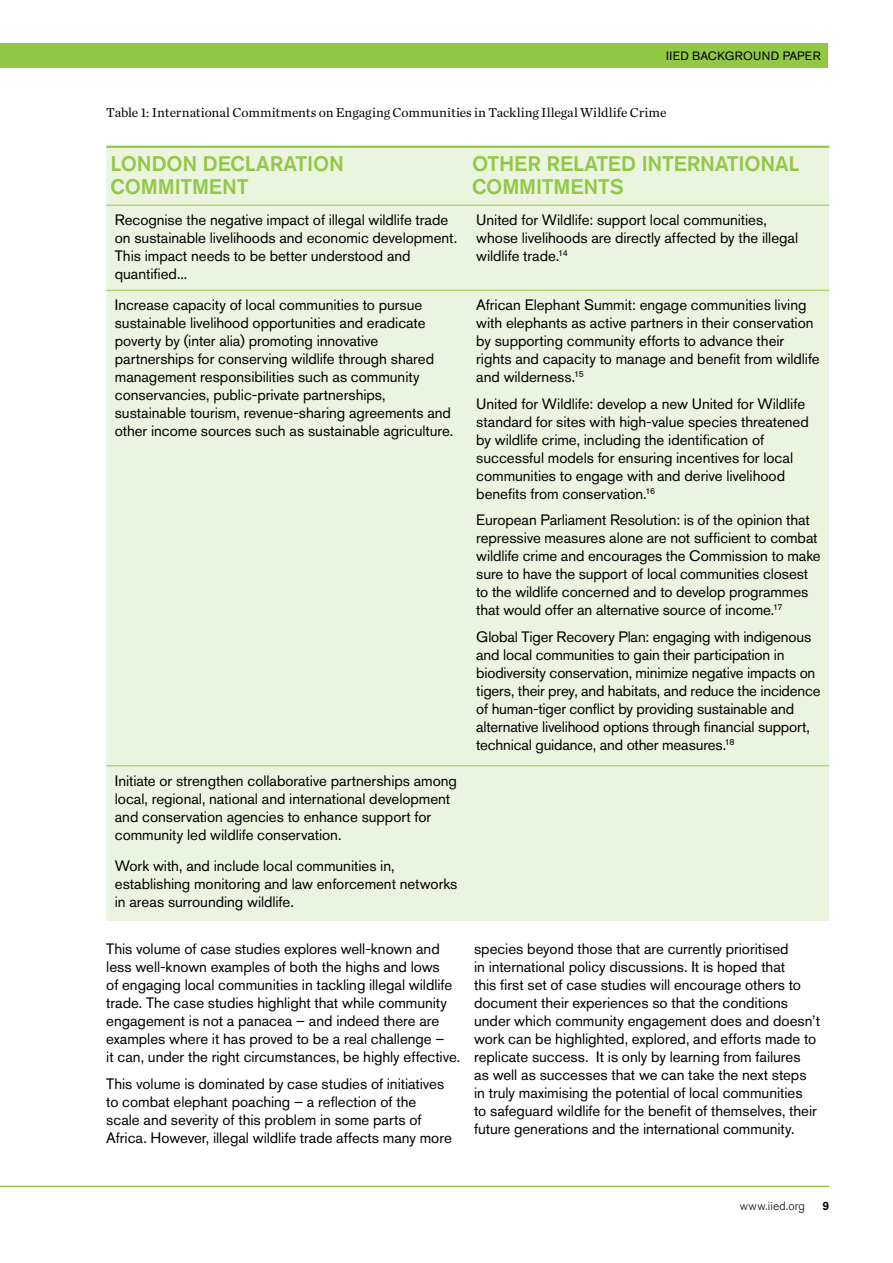
<style>
.page{position:relative;width:893px;height:1263px;background:#fff}
.page>*{position:absolute;margin:0;border:0;box-sizing:border-box;transform-origin:0 0}
.IIED_IP_table_column{font:500 21px/22.5px "Akzidenz Grotesk BE";letter-spacing:-.01em;color:#91c846}
.IIED_IP_table_body_c{font:15px/18px "Akzidenz Grotesk BE";letter-spacing:-.005em;color:#000}
.IIED_CR_Body_copy{font:15px/18px "Akzidenz Grotesk BE";letter-spacing:-.005em;color:#000}
.IIED_IP_Figure_title{font:13.5px "Chronicle Text G1";color:#000}
.t1{font:12px "Akzidenz Grotesk BE";letter-spacing:.02em;color:#000}
.t2{font:300 12px "Akzidenz Grotesk BE";letter-spacing:.015em;color:#000}
.t3{font:500 12px "Akzidenz Grotesk BE";color:#000}
</style>
<div class="page">
<div style="left:0;top:43px;width:828px;height:24px;background:#91c846"></div>
<hr style="left:0;top:1186px;width:829px;height:1px;background:#91c846">
<div style="left:106px;top:148px;width:723px;height:773px;background:#ebf4df"></div>
<hr style="left:106px;top:765px;width:362px;height:1px;background:#91c846">
<hr style="left:468px;top:765px;width:361px;height:1px;background:#91c846">
<hr style="left:106px;top:290px;width:362px;height:1px;background:#91c846">
<hr style="left:468px;top:290px;width:361px;height:1px;background:#91c846">
<hr style="left:106px;top:146px;width:362px;height:2px;background:#91c846">
<hr style="left:468px;top:146px;width:361px;height:2px;background:#91c846">
<hr style="left:468px;top:205px;width:361px;height:1px;background:#91c846">
<hr style="left:106px;top:205px;width:362px;height:1px;background:#91c846">
<p class="t1" style="left:666px;top:48px;width:156px">IIED BACKGROUND PAPER</p>
<p class="IIED_IP_Figure_title" style="left:106px;top:102px;width:562px">Table 1: International Commitments on Engaging Communities in Tackling Illegal Wildlife Crime</p>
<p class="IIED_IP_table_column" style="left:111px;top:152px;width:235px">LONDON DECLARATION<br>COMMITMENT</p>
<p class="IIED_IP_table_column" style="left:472px;top:152px;width:329px">OTHER RELATED INTERNATIONAL<br>COMMITMENTS</p>
<p class="IIED_IP_table_body_c" style="left:115px;top:211px;width:344px">Recognise the negative impact of illegal wildlife trade on sustainable livelihoods and economic development.<br>This impact needs to be better understood and quantified...</p>
<p class="IIED_IP_table_body_c" style="left:476px;top:211px;width:323px">United for Wildlife: support local communities, whose livelihoods are directly affected by the illegal wildlife trade.<sup>14</sup></p>
<p class="IIED_IP_table_body_c" style="left:115px;top:296px;width:340px">Increase capacity of local communities to pursue sustainable livelihood opportunities and eradicate poverty by (inter alia) promoting innovative partnerships for conserving wildlife through shared management responsibilities such as community conservancies, public-private partnerships, sustainable tourism, revenue-sharing agreements and other income sources such as sustainable agriculture.</p>
<p class="IIED_IP_table_body_c" style="left:476px;top:296px;width:345px">African Elephant Summit: engage communities living with elephants as active partners in their conservation by supporting community efforts to advance their rights and capacity to manage and benefit from wildlife and wilderness.<sup>15</sup></p>
<p class="IIED_IP_table_body_c" style="left:476px;top:394px;width:334px">United for Wildlife: develop a new United for Wildlife standard for sites with high-value species threatened by wildlife crime, including the identification of successful models for ensuring incentives for local communities to engage with and derive livelihood benefits from conservation.<sup>16</sup></p>
<p class="IIED_IP_table_body_c" style="left:476px;top:511px;width:346px">European Parliament Resolution: is of the opinion that repressive measures alone are not sufficient to combat wildlife crime and encourages the Commission to make sure to have the support of local communities closest to the wildlife concerned and to develop programmes that would offer an alternative source of income.<sup>17</sup></p>
<p class="IIED_IP_table_body_c" style="left:476px;top:627px;width:346px">Global Tiger Recovery Plan: engaging with indigenous and local communities to gain their participation in biodiversity conservation, minimize negative impacts on tigers, their prey, and habitats, and reduce the incidence of human-tiger conflict by providing sustainable and alternative livelihood options through financial support, technical guidance, and other measures.<sup>18</sup></p>
<p class="IIED_IP_table_body_c" style="left:115px;top:771px;width:344px">Initiate or strengthen collaborative partnerships among local, regional, national and international development and conservation agencies to enhance support for community led wildlife conservation.</p>
<p class="IIED_IP_table_body_c" style="left:115px;top:856px;width:344px">Work with, and include local communities in, establishing monitoring and law enforcement networks in areas surrounding wildlife.</p>
<p class="IIED_CR_Body_copy" style="left:106px;top:940px;width:355px">This volume of case studies explores well-known and less well-known examples of both the highs and lows<br>of engaging local communities in tackling illegal wildlife trade. The case studies highlight that while community engagement is not a panacea – and indeed there are examples where it has proved to be a real challenge –<br>it can, under the right circumstances, be highly effective.</p>
<p class="IIED_CR_Body_copy" style="left:106px;top:1075px;width:347px">This volume is dominated by case studies of initiatives to combat elephant poaching – a reflection of the scale and severity of this problem in some parts of Africa. However, illegal wildlife trade affects many more</p>
<p class="IIED_CR_Body_copy" style="left:474px;top:940px;width:347px">species beyond those that are currently prioritised<br>in international policy discussions. It is hoped that<br>this first set of case studies will encourage others to document their experiences so that the conditions under which community engagement does and doesn’t work can be highlighted, explored, and efforts made to replicate success. It is only by learning from failures<br>as well as successes that we can take the next steps in truly maximising the potential of local communities<br>to safeguard wildlife for the benefit of themselves, their future generations and the international community.</p>
<p class="t2" style="left:740px;top:1199px;width:67px">www.iied.org</p>
<p class="t3" style="left:822px;top:1199px;width:8px">9</p>
</div>
